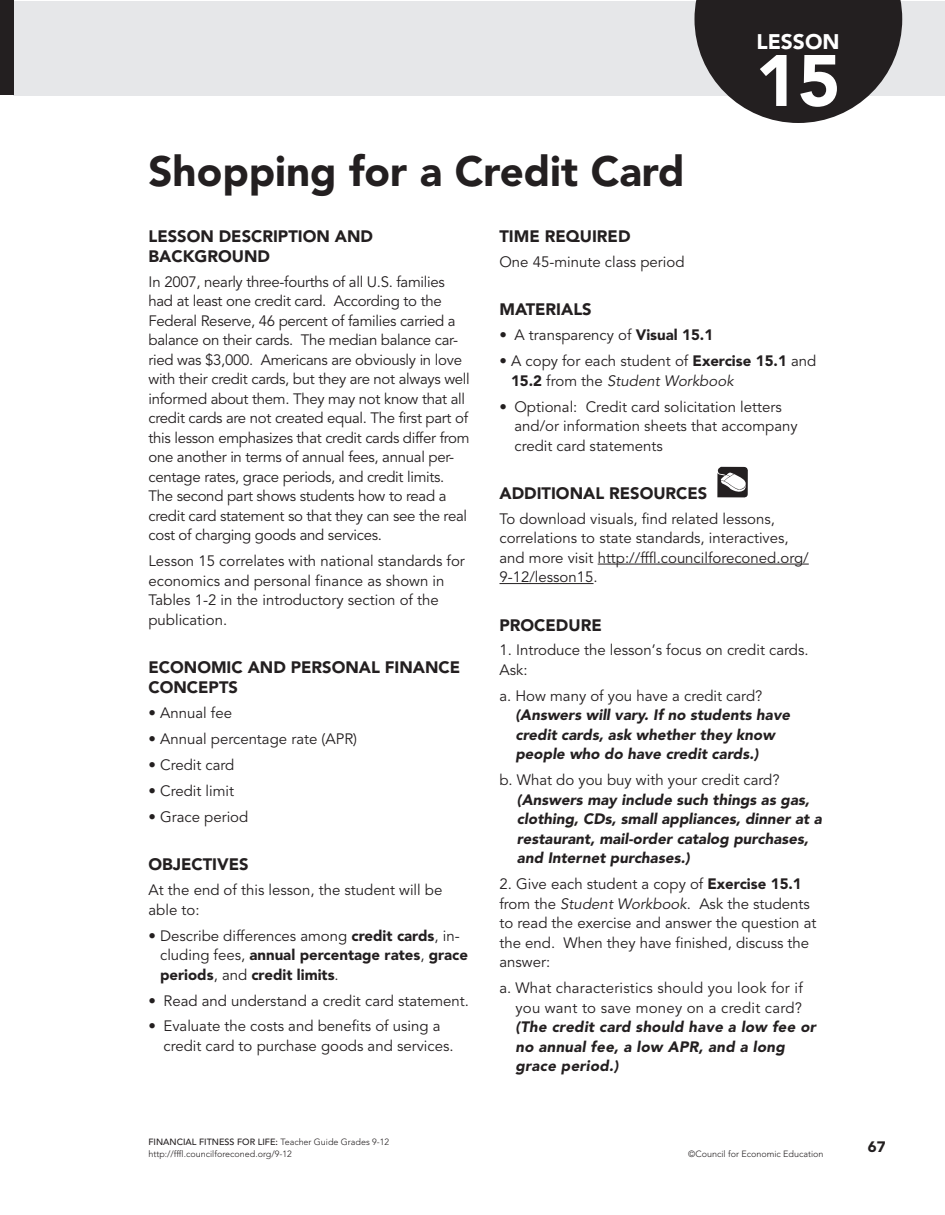
<style>
.page{position:relative;width:945px;height:1215px;background:#fff}
.page>*{position:absolute;margin:0;border:0;box-sizing:border-box;transform-origin:0 0}
.t1{font:900 72px "Avenir";color:#fff}
.t2{font:900 42px "Avenir";color:#231f20}
.t3{font:900 21px "Avenir";color:#fff}
.t4{font:900 16.5px/19.8px "Avenir";color:#231f20}
.t5{font:15px/19.5px "Avenir";color:#231f20}
.t6{font:15px/19.5px "Avenir";letter-spacing:-.02em;color:#231f20}
.t7{font:italic 900 15px/19.5px "Avenir";letter-spacing:.005em;color:#231f20}
.t8{font:900 15px/19.5px "Avenir";color:#231f20}
.t9{font:300 9px/12px "Avenir";color:#231f20}
.s1{font-weight:400}
.s2{font-weight:900}
.s3{font-style:italic}
.s4{font-weight:400;font-style:normal}
.s5{font-weight:500}
</style>
<div class="page">
<div style="left:14px;top:2px;width:931px;height:94px;background:#e6e7e9"></div>
<hr style="left:598px;top:564px;width:211px;height:1px;background:#231f20">
<hr style="left:500px;top:583px;width:94px;height:1px;background:#231f20">
<svg style="left:694px;top:0;width:208px;height:123px"></svg>
<svg style="left:717px;top:467px;width:31px;height:31px"></svg>
<div style="left:0;top:0;width:14px;height:94px;background:#231f20"></div>
<p class="t2" style="left:148px;top:154px;width:538px">Shopping for a Credit Card</p>
<p class="t3" style="left:756px;top:33px;width:85px">LESSON</p>
<p class="t1" style="left:755px;top:52px;width:87px">15</p>
<p class="t4" style="left:148px;top:228px;width:226px">LESSON DESCRIPTION AND<br>BACKGROUND</p>
<p class="t6" style="left:148px;top:273px;width:323px">In 2007, nearly three-fourths of all U.S. families had at least one credit card. According to the Federal Reserve, 46 percent of families carried a balance on their cards. The median balance car&shy;ried was $3,000. Americans are obviously in love with their credit cards, but they are not always well informed about them. They may not know that all credit cards are not created equal. The first part of this lesson emphasizes that credit cards differ from one another in terms of annual fees, annual per&shy;centage rates, grace periods, and credit limits.<br>The second part shows students how to read a credit card statement so that they can see the real cost of charging goods and services.</p>
<p class="t5" style="left:148px;top:552px;width:318px">Lesson 15 correlates with national standards for economics and personal finance as shown in Tables 1-2 in the introductory section of the publication.</p>
<p class="t4" style="left:148px;top:659px;width:313px">ECONOMIC AND PERSONAL FINANCE<br>CONCEPTS</p>
<p class="t5" style="left:148px;top:704px;width:85px">• Annual fee</p>
<p class="t5" style="left:149px;top:730px;width:210px">• Annual percentage rate (APR)</p>
<p class="t5" style="left:149px;top:756px;width:87px">• Credit card</p>
<p class="t5" style="left:149px;top:782px;width:87px">• Credit limit</p>
<p class="t5" style="left:149px;top:808px;width:101px">• Grace period</p>
<p class="t4" style="left:148px;top:856px;width:102px">OBJECTIVES</p>
<p class="t5" style="left:148px;top:881px;width:295px">At the end of this lesson, the student will be able to:</p>
<p class="t8" style="left:160px;top:927px;width:310px;text-indent:-12px"><span class="s1">• Describe differences among</span> credit cards<span class="s1">, in&shy;cluding fees,</span> annual percentage rates<span class="s1">,</span> grace periods<span class="s1">, and</span> credit limits<span class="s1">.</span></p>
<p class="t5" style="left:149px;top:992px;width:322px">• Read and understand a credit card statement.</p>
<p class="t5" style="left:164px;top:1018px;width:292px;text-indent:-15px">• Evaluate the costs and benefits of using a credit card to purchase goods and services.</p>
<p class="t4" style="left:500px;top:228px;width:133px">TIME REQUIRED</p>
<p class="t5" style="left:500px;top:253px;width:187px">One 45-minute class period</p>
<p class="t4" style="left:500px;top:301px;width:94px">MATERIALS</p>
<p class="t5" style="left:500px;top:327px;width:215px">• A transparency of <span class="s2">Visual 15.1</span></p>
<p class="t5" style="left:511px;top:352px;width:307px;text-indent:-12px">• A copy for each student of <span class="s2">Exercise 15.1</span> and<br><span class="s2">15.2</span> from the <span class="s3">Student Workbook</span></p>
<p class="t5" style="left:515px;top:398px;width:285px;text-indent:-15px">• Optional: Credit card solicitation letters and/or information sheets that accompany credit card statements</p>
<p class="t4" style="left:500px;top:484px;width:209px">ADDITIONAL RESOURCES</p>
<p class="t5" style="left:500px;top:510px;width:311px">To download visuals, find related lessons, correlations to state standards, interactives, and more visit http://fffl.councilforeconed.org/ 9-12/lesson15.</p>
<p class="t4" style="left:500px;top:616px;width:104px">PROCEDURE</p>
<p class="t5" style="left:500px;top:642px;width:311px">1. Introduce the lesson’s focus on credit cards.<br>Ask:</p>
<p class="t7" style="left:515px;top:687px;width:276px;text-indent:-16px"><span class="s4">a. How many of you have a credit card? </span>(Answers will vary. If no students have credit cards, ask whether they know people who do have credit cards.)</p>
<p class="t7" style="left:517px;top:772px;width:306px;text-indent:-17px"><span class="s4">b. What do you buy with your credit card? </span>(Answers may include such things as gas, clothing, CDs, small appliances, dinner at a restaurant, mail-order catalog purchases, and Internet purchases.)</p>
<p class="t5" style="left:500px;top:876px;width:319px">2. Give each student a copy of <span class="s2">Exercise 15.1 </span>from the <span class="s3">Student Workbook</span>. Ask the students to read the exercise and answer the question at the end. When they have finished, discuss the answer:</p>
<p class="t7" style="left:515px;top:980px;width:302px;text-indent:-16px"><span class="s4">a. What characteristics should you look for if you want to save money on a credit card? </span>(The credit card should have a low fee or no annual fee, a low APR, and a long grace period.)</p>
<p class="t9" style="left:148px;top:1136px;width:242px"><span class="s5">FINANCIAL FITNESS FOR LIFE:</span> Teacher Guide Grades 9-12 http://fffl.councilforeconed.org/9-12</p>
<p class="t9" style="left:688px;top:1148px;width:137px">©Council for Economic Education</p>
<p class="t8" style="left:868px;top:1138px;width:19px">67</p>
</div>
